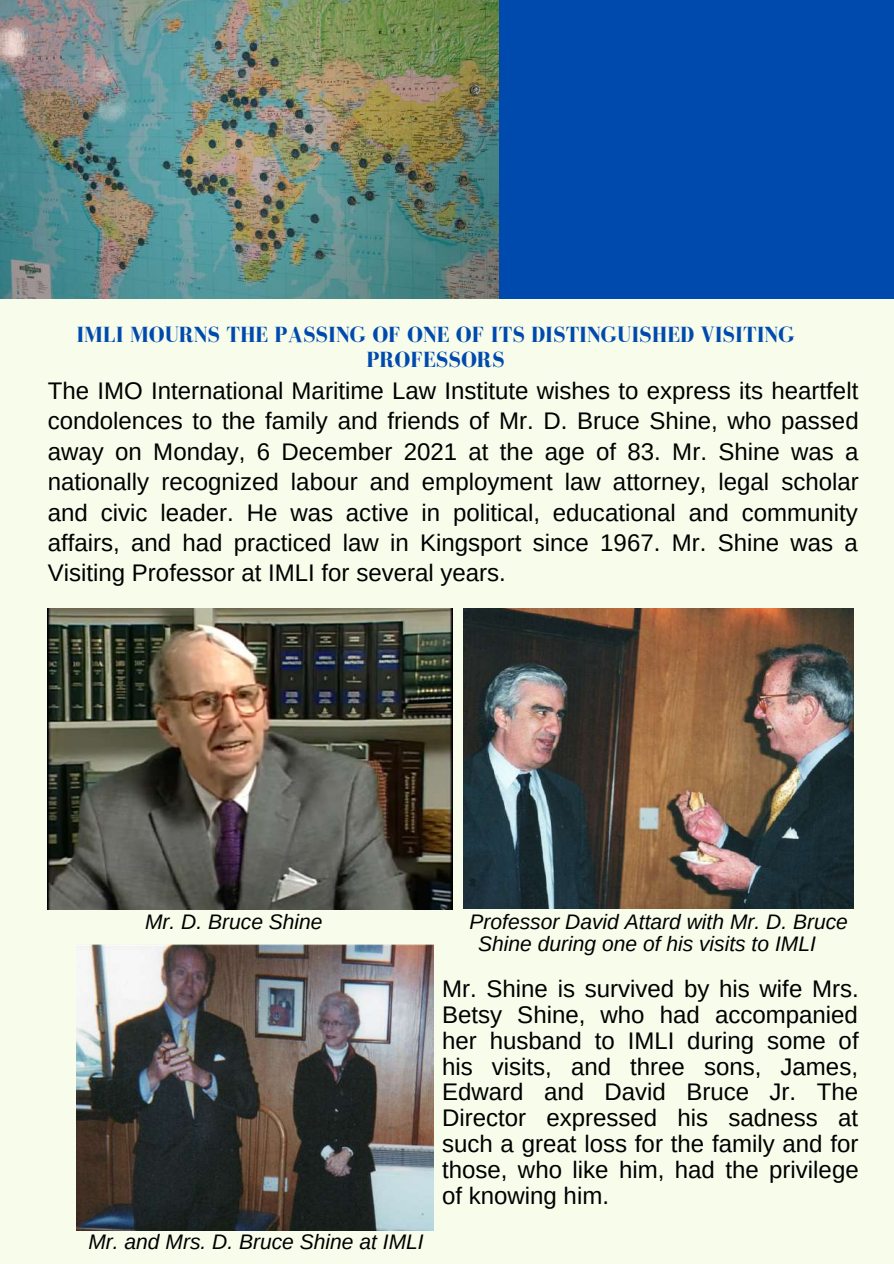
<style>
.page{position:relative;width:894px;height:1264px;background:#fff}
.page>*{position:absolute;margin:0;border:0;box-sizing:border-box;transform-origin:0 0}
.t1{font:24px/26px "Arimo";color:#000;text-align:justify}
.t2{font:700 22.5px/24.8px "Bodoni FLF";color:#004aad;text-align:center}
.t3{font:italic 21px/22.5px "Arimo";color:#000}
</style>
<div class="page">
<div style="left:0;top:0;width:893px;height:1263px;background:#f8fceb"></div>
<div style="left:494px;top:0;width:399px;height:299px;background:#004aad"></div>
<img style="left:0;top:0;width:498px;height:298px">
<img style="left:463px;top:608px;width:390px;height:300px">
<img style="left:48px;top:608px;width:404px;height:301px">
<img style="left:76px;top:944px;width:357px;height:286px">
<p class="t2" style="left:76px;top:322px;width:719px">IMLI MOURNS THE PASSING OF ONE OF ITS DISTINGUISHED VISITING<br>PROFESSORS</p>
<p class="t1" style="left:48px;top:375px;width:812px;line-height:30.5px">The IMO International Maritime Law Institute wishes to express its heartfelt condolences to the family and friends of Mr. D. Bruce Shine, who passed away on Monday, 6 December 2021 at the age of 83. Mr. Shine was a nationally recognized labour and employment law attorney, legal scholar and civic leader. He was active in political, educational and community affairs, and had practiced law in Kingsport since 1967. Mr. Shine was a Visiting Professor at IMLI for several years.</p>
<p class="t3" style="left:145px;top:910px;width:179px">Mr. D. Bruce Shine</p>
<p class="t3" style="left:88px;top:1230px;width:337px">Mr. and Mrs. D. Bruce Shine at IMLI</p>
<p class="t3" style="left:478px;top:910px;width:371px;text-indent:-9px">Professor David Attard with Mr. D. Bruce<br>Shine during one of his visits to IMLI</p>
<p class="t1" style="left:442px;top:975px;width:418px">Mr. Shine is survived by his wife Mrs.<br>Betsy Shine, who had accompanied her husband to IMLI during some of his visits, and three sons, James, Edward and David Bruce Jr. The Director expressed his sadness at such a great loss for the family and for those, who like him, had the privilege of knowing him.</p>
</div>
